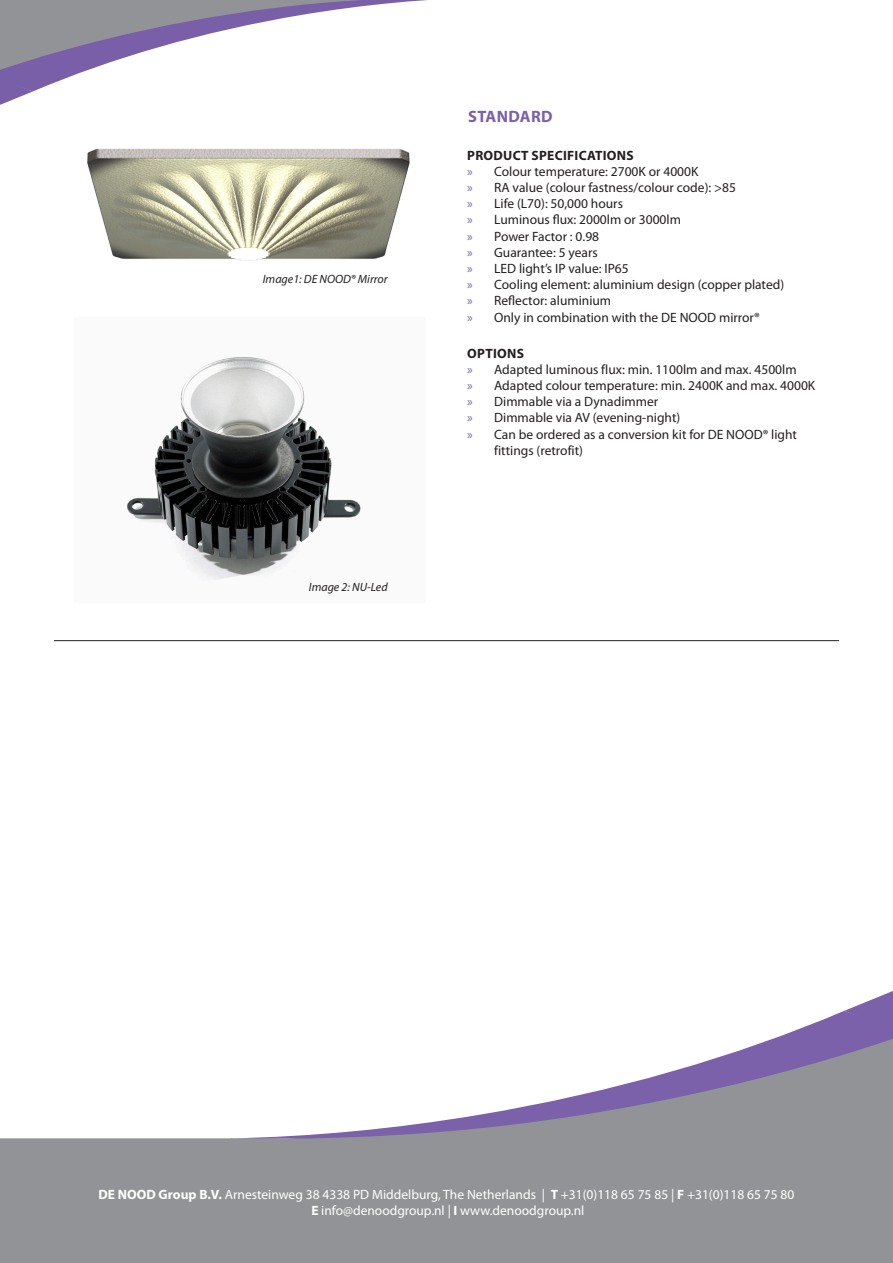
<style>
.page{position:relative;width:893px;height:1263px;background:#fff}
.page>*{position:absolute;margin:0;border:0;box-sizing:border-box;transform-origin:0 0}
.t1{font:700 16.5px "Myriad Pro";letter-spacing:.02em;color:#7b60aa}
.t2{font:13.5px/16.2px "Myriad Pro";color:#231f20}
.t3{font:13.5px "Myriad Pro";color:#fff}
.t4{font:700 13.5px "Myriad Pro";letter-spacing:.02em;color:#231f20}
.t5{font:italic 12px "Myriad Pro";color:#231f20}
.s1{color:#7b60aa}
.s2{font-weight:700}
</style>
<div class="page">
<div style="left:233px;top:1140px;width:660px;height:123px;background:#919396"></div>
<div style="left:0;top:1138px;width:233px;height:125px;background:#919396"></div>
<svg style="left:231px;top:1011px;width:662px;height:129px"></svg>
<svg style="left:844px;top:991px;width:49px;height:44px"></svg>
<svg style="left:0;top:0;width:427px;height:105px"></svg>
<img style="left:87px;top:148px;width:323px;height:113px">
<img style="left:127px;top:357px;width:234px;height:223px">
<hr style="left:54px;top:640px;width:785px;height:1px;background:#231f20">
<p class="t5" style="left:263px;top:271px;width:126px">Image1: DE NOOD® Mirror</p>
<p class="t5" style="left:309px;top:580px;width:80px">Image 2: NU-Led</p>
<p class="t1" style="left:468px;top:106px;width:86px">STANDARD</p>
<p class="t4" style="left:467px;top:146px;width:168px">PRODUCT SPECIFICATIONS</p>
<p class="t2" style="left:467px;top:163px;width:233px"><span class="s1">»</span> Colour temperature: 2700K or 4000K</p>
<p class="t2" style="left:467px;top:179px;width:270px"><span class="s1">»</span> RA value (colour fastness/colour code): &gt;85</p>
<p class="t2" style="left:467px;top:195px;width:157px"><span class="s1">»</span> Life (L70): 50,000 hours</p>
<p class="t2" style="left:467px;top:212px;width:215px"><span class="s1">»</span> Luminous flux: 2000lm or 3000lm</p>
<p class="t2" style="left:467px;top:228px;width:134px"><span class="s1">»</span> Power Factor : 0.98</p>
<p class="t2" style="left:467px;top:244px;width:132px"><span class="s1">»</span> Guarantee: 5 years</p>
<p class="t2" style="left:467px;top:260px;width:163px"><span class="s1">»</span> LED light’s IP value: IP65</p>
<p class="t2" style="left:467px;top:276px;width:319px"><span class="s1">»</span> Cooling element: aluminium design (copper plated)</p>
<p class="t2" style="left:467px;top:293px;width:146px"><span class="s1">»</span> Reflector: aluminium</p>
<p class="t2" style="left:467px;top:309px;width:294px"><span class="s1">»</span> Only in combination with the DE NOOD mirror®</p>
<p class="t4" style="left:467px;top:344px;width:58px">OPTIONS</p>
<p class="t2" style="left:467px;top:361px;width:331px"><span class="s1">»</span> Adapted luminous flux: min. 1100lm and max. 4500lm</p>
<p class="t2" style="left:467px;top:377px;width:350px"><span class="s1">»</span> Adapted colour temperature: min. 2400K and max. 4000K</p>
<p class="t2" style="left:467px;top:393px;width:193px"><span class="s1">»</span> Dimmable via a Dynadimmer</p>
<p class="t2" style="left:467px;top:410px;width:215px"><span class="s1">»</span> Dimmable via AV (evening-night)</p>
<p class="t2" style="left:494px;top:426px;width:304px;text-indent:-27px"><span class="s1">»</span> Can be ordered as a conversion kit for DE NOOD® light fittings (retrofit)</p>
<p class="t3" style="left:99px;top:1186px;width:697px"><span class="s2">DE NOOD Group B.V.</span> Arnesteinweg 38 4338 PD Middelburg, The Netherlands | <span class="s2">T</span> +31(0)118 65 75 85 | <span class="s2">F</span> +31(0)118 65 75 80</p>
<p class="t3" style="left:311px;top:1202px;width:274px"><span class="s2">E</span> info@denoodgroup.nl | <span class="s2">I</span> www.denoodgroup.nl</p>
</div>
